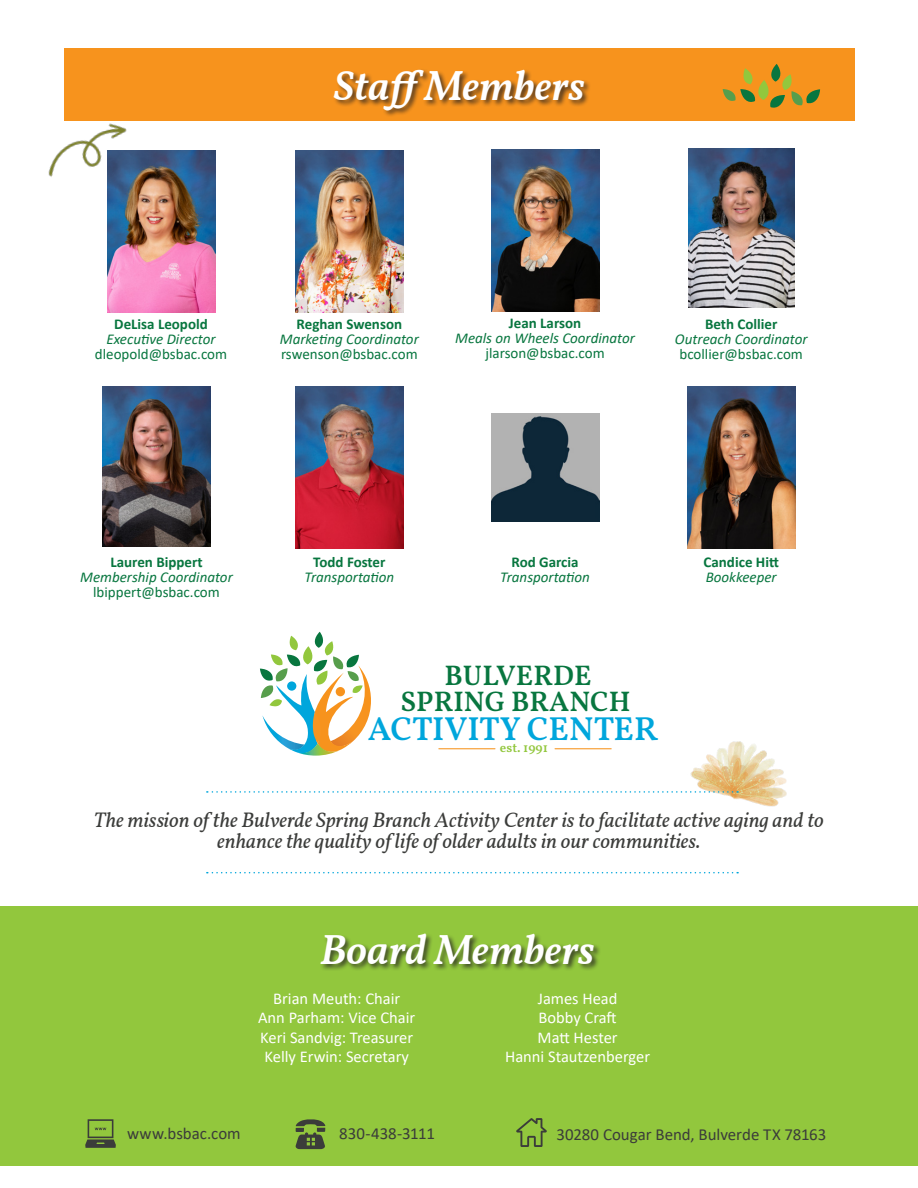
<style>
.page{position:relative;width:918px;height:1188px;background:#fff}
.page>*{position:absolute;margin:0;border:0;box-sizing:border-box;transform-origin:0 0}
._33_Header_gray_Bitt{font:italic 600 42px "Vollkorn";color:#fff}
.t1{font:600 33.45px "Vollkorn";color:#00a6dc}
.t2{font:600 28.5px/25.3px "Vollkorn";color:#08763f;text-align:center}
._11_Header_gray_Sour{font:italic 21px "Vollkorn";color:#3b3c3a}
.Body_Text_2_Left{font:16.8px "Calibri";color:#3b3c3a}
._9_Content_gray_Sour{font:16.8px "Calibri";color:#3b3c3a}
.t3{font:16.5px "Calibri";color:#fff}
.t4{font:italic 15px "Calibri";color:#08763f}
.t5{font:700 15px "Calibri";color:#08763f}
.t6{font:15px "Calibri";color:#08763f}
.t7{font:600 13.2px "Vollkorn";color:#92c73d}
</style>
<div class="page">
<div style="left:0;top:907px;width:918px;height:259px;background:#92c73d"></div>
<img style="left:690px;top:741px;width:97px;height:66px">
<img style="left:48px;top:123px;width:167px;height:54px">
<div style="left:320px;top:933px;width:282px;height:38px;background:#231f20;opacity:.75"></div>
<div style="left:64px;top:48px;width:790px;height:73px;background:#f7931d"></div>
<div style="left:333px;top:69px;width:258px;height:49px;background:#231f20;opacity:.75"></div>
<svg style="left:723px;top:64px;width:97px;height:44px"></svg>
<svg style="left:85px;top:1119px;width:31px;height:29px"></svg>
<svg style="left:516px;top:1118px;width:31px;height:29px"></svg>
<svg style="left:296px;top:1119px;width:29px;height:30px"></svg>
<img style="left:491px;top:414px;width:108px;height:108px">
<img style="left:107px;top:151px;width:108px;height:162px">
<hr style="left:555px;top:749px;width:57px;height:1px;background:#f79521">
<hr style="left:439px;top:749px;width:56px;height:1px;background:#f79521">
<svg style="left:260px;top:632px;width:111px;height:124px"></svg>
<svg style="left:207px;top:872px;width:531px;height:1px"></svg>
<svg style="left:207px;top:791px;width:531px;height:2px"></svg>
<img style="left:491px;top:149px;width:108px;height:162px">
<img style="left:295px;top:151px;width:108px;height:162px">
<img style="left:689px;top:149px;width:105px;height:158px">
<img style="left:295px;top:387px;width:108px;height:162px">
<img style="left:687px;top:387px;width:108px;height:162px">
<img style="left:103px;top:387px;width:108px;height:160px">
<p class="_33_Header_gray_Bitt" style="left:334px;top:55px;width:252px">Staff Members</p>
<p class="t5" style="left:114px;top:313px;width:95px">DeLisa Leopold</p>
<p class="t4" style="left:106px;top:328px;width:111px">Executive Director</p>
<p class="t6" style="left:95px;top:343px;width:134px">dleopold@bsbac.com</p>
<p class="t5" style="left:297px;top:313px;width:107px">Reghan Swenson</p>
<p class="t4" style="left:280px;top:328px;width:140px">Marketing Coordinator</p>
<p class="t6" style="left:281px;top:343px;width:138px">rswenson@bsbac.com</p>
<p class="t5" style="left:509px;top:312px;width:74px">Jean Larson</p>
<p class="t4" style="left:455px;top:327px;width:181px">Meals on Wheels Coordinator</p>
<p class="t6" style="left:485px;top:342px;width:121px">jlarson@bsbac.com</p>
<p class="t5" style="left:705px;top:313px;width:74px">Beth Collier</p>
<p class="t4" style="left:675px;top:328px;width:134px">Outreach Coordinator</p>
<p class="t6" style="left:680px;top:343px;width:125px">bcollier@bsbac.com</p>
<p class="t5" style="left:110px;top:552px;width:94px">Lauren Bippert</p>
<p class="t4" style="left:80px;top:567px;width:154px">Membership Coordinator</p>
<p class="t6" style="left:93px;top:582px;width:128px">lbippert@bsbac.com</p>
<p class="t5" style="left:313px;top:552px;width:74px">Todd Foster</p>
<p class="t4" style="left:304px;top:567px;width:91px">Transportation</p>
<p class="t5" style="left:512px;top:552px;width:69px">Rod Garcia</p>
<p class="t4" style="left:500px;top:567px;width:91px">Transportation</p>
<p class="t2" style="left:400px;top:665px;width:232px">BULVERDE<br>SPRING BRANCH</p>
<p class="t1" style="left:368px;top:717px;width:291px">ACTIVITY CENTER</p>
<p class="t7" style="left:500px;top:743px;width:50px">est. 1991</p>
<p class="t5" style="left:704px;top:552px;width:77px">Candice Hitt</p>
<p class="t4" style="left:706px;top:567px;width:73px">Bookkeeper</p>
<p class="_11_Header_gray_Sour" style="left:94px;top:804px;width:731px">The mission of the Bulverde Spring Branch Activity Center is to facilitate active aging and to</p>
<p class="_11_Header_gray_Sour" style="left:217px;top:825px;width:485px">enhance the quality of life of older adults in our communities.</p>
<p class="_33_Header_gray_Bitt" style="left:320px;top:918px;width:276px">Board Members</p>
<p class="t3" style="left:273px;top:987px;width:129px">Brian Meuth: Chair</p>
<p class="t3" style="left:258px;top:1006px;width:159px">Ann Parham: Vice Chair</p>
<p class="t3" style="left:260px;top:1026px;width:155px">Keri Sandvig: Treasurer</p>
<p class="t3" style="left:265px;top:1045px;width:146px">Kelly Erwin: Secretary</p>
<p class="t3" style="left:538px;top:987px;width:81px">James Head</p>
<p class="t3" style="left:538px;top:1006px;width:80px">Bobby Craft</p>
<p class="t3" style="left:538px;top:1026px;width:82px">Matt Hester</p>
<p class="t3" style="left:505px;top:1045px;width:147px">Hanni Stautzenberger</p>
<p class="_9_Content_gray_Sour" style="left:127px;top:1122px;width:115px">www.bsbac.com</p>
<p class="_9_Content_gray_Sour" style="left:339px;top:1122px;width:97px">830-438-3111</p>
<p class="Body_Text_2_Left" style="left:557px;top:1122px;width:271px">30280 Cougar Bend, Bulverde TX 78163</p>
</div>
